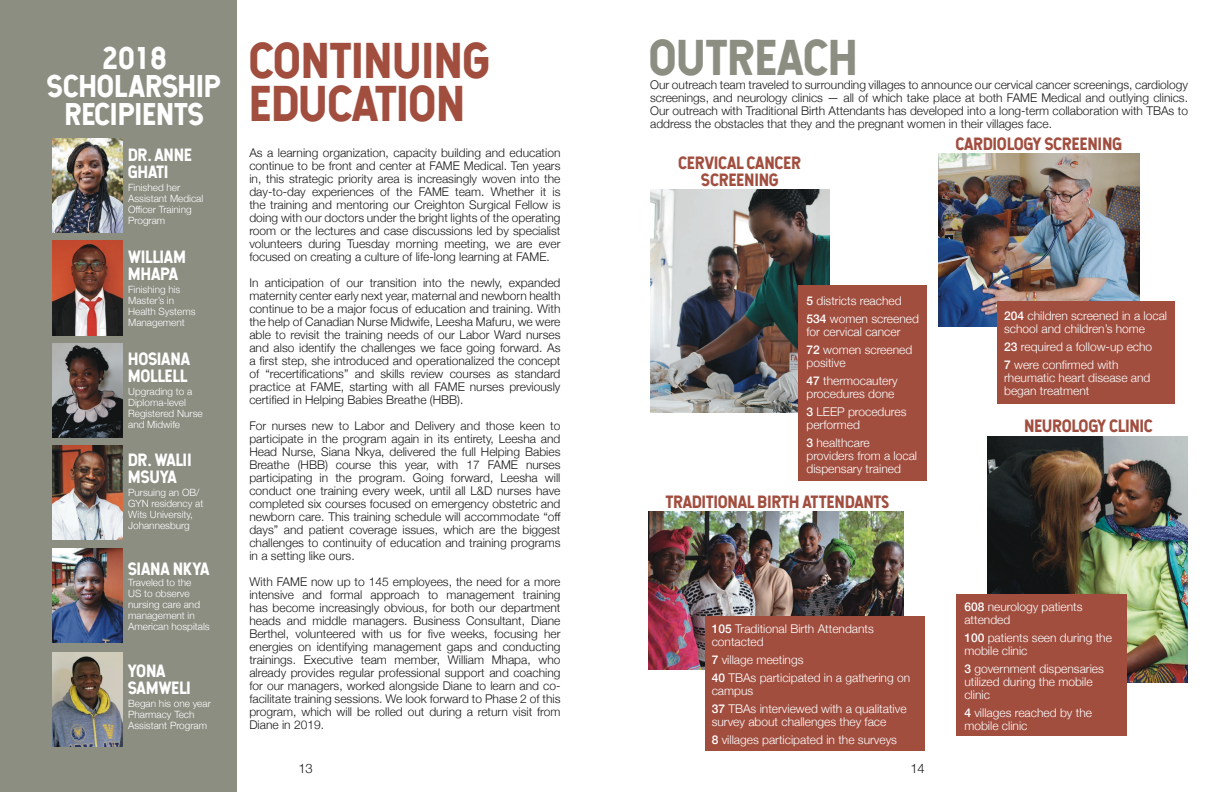
<style>
.page{position:relative;width:1224px;height:792px;background:#fff}
.page>*{position:absolute;margin:0;border:0;box-sizing:border-box;transform-origin:0 0}
.t1{font:48px/43px "Hansief";color:#a14e3f}
.t2{font:48px "Hansief";color:#8c8e82}
.t3{font:30px/28px "Hansief";color:#fff;text-align:center}
.t4{font:17px/17px "Hansief";color:#a14e3f;text-align:center}
.t5{font:17px/17px "Hansief";color:#fff}
.t6{font:300 13px "Helvetica Neue";color:#1a1a1a}
.t7{font:300 12px/13px "Helvetica Neue";color:#1a1a1a;text-align:justify}
.t8{font:300 12px/13px "Helvetica Neue";color:#fff}
.t9{font:300 10px/11px "Helvetica Neue";color:#fff}
.s1{font-weight:500}
</style>
<div class="page">
<div style="left:0;top:0;width:236px;height:792px;background:#8c8e82"></div>
<img style="left:52px;top:139px;width:71px;height:94px">
<img style="left:52px;top:241px;width:71px;height:94px">
<img style="left:52px;top:445px;width:71px;height:94px">
<img style="left:52px;top:653px;width:71px;height:94px">
<img style="left:52px;top:343px;width:71px;height:94px">
<img style="left:648px;top:512px;width:255px;height:158px">
<div style="left:705px;top:617px;width:219px;height:134px;background:#a14e3f"></div>
<img style="left:650px;top:189px;width:180px;height:224px">
<div style="left:798px;top:285px;width:129px;height:196px;background:#a14e3f"></div>
<img style="left:988px;top:437px;width:200px;height:246px">
<div style="left:956px;top:594px;width:171px;height:142px;background:#a14e3f"></div>
<img style="left:939px;top:153px;width:200px;height:174px">
<div style="left:998px;top:302px;width:177px;height:102px;background:#a14e3f"></div>
<img style="left:52px;top:549px;width:71px;height:94px">
<h2 class="t3" style="left:47px;top:44px;width:175px">2018<br>SCHOLARSHIP<br>RECIPIENTS</h2>
<h3 class="t5" style="left:128px;top:146px;width:65px">DR. ANNE<br>GHATI</h3>
<p class="t9" style="left:128px;top:181px;width:77px">Finished her<br>Assistant Medical<br>Officer Training<br>Program</p>
<h3 class="t5" style="left:128px;top:248px;width:59px">WILLIAM<br>MHAPA</h3>
<p class="t9" style="left:128px;top:283px;width:69px">Finishing his<br>Master’s in<br>Health Systems<br>Management</p>
<h3 class="t5" style="left:128px;top:350px;width:63px">HOSIANA<br>MOLLELL</h3>
<p class="t9" style="left:128px;top:385px;width:76px">Upgrading to a<br>Diploma-level<br>Registered Nurse and Midwife</p>
<h3 class="t5" style="left:128px;top:451px;width:65px">DR. WALII<br>MSUYA</h3>
<p class="t9" style="left:128px;top:486px;width:77px">Pursuing an OB/<br>GYN residency at<br>Wits University,<br>Johannesburg</p>
<h3 class="t5" style="left:128px;top:560px;width:83px">SIANA NKYA</h3>
<p class="t9" style="left:128px;top:576px;width:83px">Traveled to the<br>US to observe nursing care and management in<br>American hospitals</p>
<h3 class="t5" style="left:128px;top:662px;width:64px">YONA<br>SAMWELI</h3>
<p class="t9" style="left:128px;top:697px;width:84px">Began his one year<br>Pharmacy Tech<br>Assistant Program</p>
<h1 class="t1" style="left:249px;top:38px;width:241px">CONTINUING<br>EDUCATION</h1>
<p class="t7" style="left:249px;top:146px;width:313px">As a learning organization, capacity building and education continue to be front and center at FAME Medical. Ten years in, this strategic priority area is increasingly woven into the day-to-day experiences of the FAME team. Whether it is the training and mentoring our Creighton Surgical Fellow is doing with our doctors under the bright lights of the operating room or the lectures and case discussions led by specialist volunteers during Tuesday morning meeting, we are ever focused on creating a culture of life-long learning at FAME.</p>
<p class="t7" style="left:249px;top:276px;width:313px">In anticipation of our transition into the newly, expanded maternity center early next year, maternal and newborn health continue to be a major focus of education and training. With the help of Canadian Nurse Midwife, Leesha Mafuru, we were able to revisit the training needs of our Labor Ward nurses and also identify the challenges we face going forward. As a first step, she introduced and operationalized the concept of “recertifications” and skills review courses as standard practice at FAME, starting with all FAME nurses previously certified in Helping Babies Breathe (HBB).</p>
<p class="t7" style="left:249px;top:419px;width:313px">For nurses new to Labor and Delivery and those keen to participate in the program again in its entirety, Leesha and Head Nurse, Siana Nkya, delivered the full Helping Babies Breathe (HBB) course this year, with 17 FAME nurses participating in the program. Going forward, Leesha will conduct one training every week, until all L&amp;D nurses have completed six courses focused on emergency obstetric and newborn care. This training schedule will accommodate “off days” and patient coverage issues, which are the biggest challenges to continuity of education and training programs in a setting like ours.</p>
<p class="t7" style="left:249px;top:575px;width:313px">With FAME now up to 145 employees, the need for a more intensive and formal approach to management training has become increasingly obvious, for both our department heads and middle managers. Business Consultant, Diane Berthel, volunteered with us for five weeks, focusing her energies on identifying management gaps and conducting trainings. Executive team member, William Mhapa, who already provides regular professional support and coaching for our managers, worked alongside Diane to learn and co&shy;facilitate training sessions. We look forward to Phase 2 of this program, which will be rolled out during a return visit from Diane in 2019.</p>
<h1 class="t2" style="left:649px;top:27px;width:210px">OUTREACH</h1>
<p class="t7" style="left:650px;top:78px;width:539px">Our outreach team traveled to surrounding villages to announce our cervical cancer screenings, cardiology screenings, and neurology clinics — all of which take place at both FAME Medical and outlying clinics.<br>Our outreach with Traditional Birth Attendants has developed into a long-term collaboration with TBAs to address the obstacles that they and the pregnant women in their villages face.</p>
<h3 class="t4" style="left:679px;top:154px;width:124px">CERVICAL CANCER<br>SCREENING</h3>
<h3 class="t4" style="left:956px;top:135px;width:168px">CARDIOLOGY SCREENING</h3>
<p class="t8" style="left:807px;top:290px;width:114px;line-height:18px"><span class="s1">5</span> districts reached<br><span class="s1">534</span> women screened</p>
<p class="t8" style="left:807px;top:321px;width:107px;line-height:18px">for cervical cancer<br><span class="s1">72</span> women screened</p>
<p class="t8" style="left:807px;top:352px;width:93px;line-height:18px">positive<br><span class="s1">47</span> thermocautery</p>
<p class="t8" style="left:807px;top:383px;width:102px;line-height:18px">procedures done<br><span class="s1">3</span> LEEP procedures</p>
<p class="t8" style="left:807px;top:414px;width:65px;line-height:18px">performed<br><span class="s1">3</span> healthcare</p>
<p class="t8" style="left:807px;top:448px;width:112px">providers from a local dispensary trained</p>
<h3 class="t4" style="left:666px;top:493px;width:225px">TRADITIONAL BIRTH ATTENDANTS</h3>
<p class="t8" style="left:712px;top:621px;width:164px"><span class="s1">105</span> Traditional Birth Attendants contacted</p>
<p class="t8" style="left:712px;top:649px;width:200px;line-height:18px"><span class="s1">7</span> village meetings<br><span class="s1">40</span> TBAs participated in a gathering on</p>
<p class="t8" style="left:712px;top:680px;width:196px;line-height:18px">campus<br><span class="s1">37</span> TBAs interviewed with a qualitative</p>
<p class="t8" style="left:712px;top:711px;width:187px;line-height:18px">survey about challenges they face<br><span class="s1">8</span> villages participated in the surveys</p>
<p class="t8" style="left:1004px;top:309px;width:164px"><span class="s1">204</span> children screened in a local school and children’s home</p>
<p class="t8" style="left:1004px;top:337px;width:150px;line-height:18px"><span class="s1">23</span> required a follow-up echo<br><span class="s1">7</span> were confirmed with</p>
<p class="t8" style="left:1004px;top:371px;width:148px">rheumatic heart disease and began treatment</p>
<h3 class="t4" style="left:1024px;top:417px;width:130px">NEUROLOGY CLINIC</h3>
<p class="t8" style="left:964px;top:600px;width:120px"><span class="s1">608</span> neurology patients attended</p>
<p class="t8" style="left:964px;top:631px;width:149px"><span class="s1">100</span> patients seen during the mobile clinic</p>
<p class="t8" style="left:964px;top:662px;width:141px"><span class="s1">3</span> government dispensaries utilized during the mobile clinic</p>
<p class="t8" style="left:964px;top:706px;width:129px"><span class="s1">4</span> villages reached by the mobile clinic</p>
<p class="t6" style="left:298px;top:757px;width:16px">13</p>
<p class="t6" style="left:910px;top:757px;width:16px">14</p>
</div>
